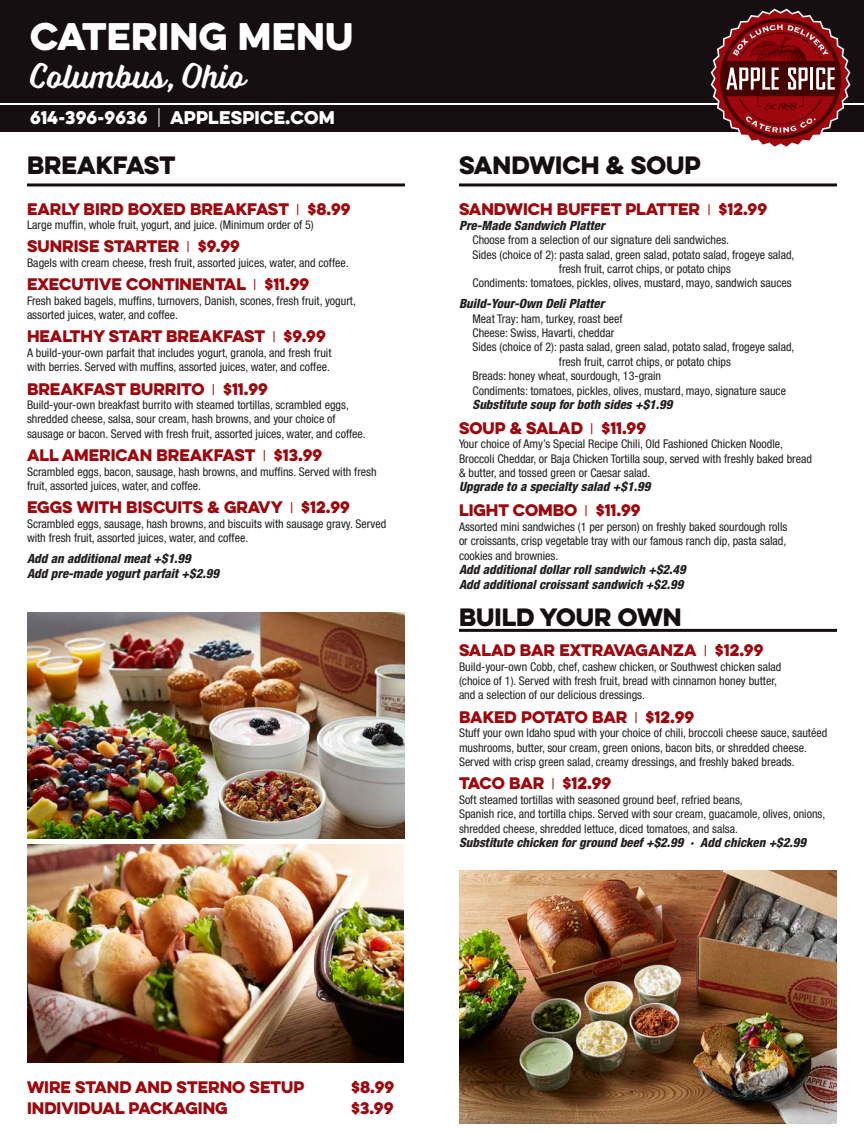
<style>
.page{position:relative;width:864px;height:1134px;background:#fff}
.page>*{position:absolute;margin:0;border:0;box-sizing:border-box;transform-origin:0 0}
.Section_Headers{font:36px "Voltage";color:#fff}
.Section_Headers-2{font:34.5px "Eveleth Clean";letter-spacing:.01em;color:#fff}
.Sandwiches___Wraps{font:22.5px "Eveleth Clean";color:#160f11}
.t1{font:16.5px "Eveleth Clean";letter-spacing:.01em;color:#fff}
.Copy{font:15px "Eveleth Clean";color:#9d070d}
.Sides-AddOns{font:italic 800 condensed 12.75px "Helvetica Neue LT Std";color:#231f20}
.Copy-2{font:condensed 12px/14.4px "Helvetica Neue LT Std";color:#231f20}
.s1{font-weight:100}
.s2{font-family:"Helvetica Neue LT Std";font-stretch:condensed}
</style>
<div class="page">
<hr style="left:27px;top:183px;width:378px;height:3px;background:#160f11">
<hr style="left:459px;top:183px;width:378px;height:3px;background:#160f11">
<hr style="left:459px;top:629px;width:378px;height:3px;background:#160f11">
<div style="left:0;top:0;width:864px;height:103px;background:#160f11"></div>
<div style="left:0;top:105px;width:864px;height:27px;background:#160f11"></div>
<svg style="left:711px;top:9px;width:140px;height:138px"></svg>
<img style="left:27px;top:612px;width:378px;height:227px">
<img style="left:27px;top:845px;width:377px;height:218px">
<img style="left:459px;top:870px;width:378px;height:253px">
<p class="Section_Headers-2" style="left:30px;top:10px;width:325px">CATERING MENU</p>
<p class="Section_Headers" style="left:30px;top:54px;width:218px">Columbus, Ohio</p>
<p class="t1" style="left:30px;top:105px;width:306px">614-396-9636 <span class="s1">|</span> APPLESPICE.COM</p>
<p class="Sandwiches___Wraps" style="left:27px;top:148px;width:150px">BREAKFAST</p>
<p class="Copy" style="left:27px;top:197px;width:325px">EARLY BIRD BOXED BREAKFAST <span class="s2">|</span> $8.99</p>
<p class="Copy-2" style="left:27px;top:217px;width:288px">Large muffin, whole fruit, yogurt, and juice. (Minimum order of 5)</p>
<p class="Copy" style="left:27px;top:235px;width:214px">SUNRISE STARTER <span class="s2">|</span> $9.99</p>
<p class="Copy-2" style="left:27px;top:255px;width:323px">Bagels with cream cheese, fresh fruit, assorted juices, water, and coffee.</p>
<p class="Copy" style="left:27px;top:273px;width:284px">EXECUTIVE CONTINENTAL <span class="s2">|</span> $11.99</p>
<p class="Copy-2" style="left:27px;top:293px;width:330px">Fresh baked bagels, muffins, turnovers, Danish, scones, fresh fruit, yogurt, assorted juices, water, and coffee.</p>
<p class="Copy" style="left:27px;top:325px;width:300px">HEALTHY START BREAKFAST <span class="s2">|</span> $9.99</p>
<p class="Copy-2" style="left:27px;top:345px;width:306px">A build-your-own parfait that includes yogurt, granola, and fresh fruit with berries. Served with muffins, assorted juices, water, and coffee.</p>
<p class="Copy" style="left:27px;top:377px;width:242px">BREAKFAST BURRITO <span class="s2">|</span> $11.99</p>
<p class="Copy-2" style="left:27px;top:397px;width:340px">Build-your-own breakfast burrito with steamed tortillas, scrambled eggs, shredded cheese, salsa, sour cream, hash browns, and your choice of sausage or bacon. Served with fresh fruit, assorted juices, water, and coffee.</p>
<p class="Copy" style="left:27px;top:444px;width:297px">ALL AMERICAN BREAKFAST <span class="s2">|</span> $13.99</p>
<p class="Copy-2" style="left:27px;top:464px;width:351px">Scrambled eggs, bacon, sausage, hash browns, and muffins. Served with fresh fruit, assorted juices, water, and coffee.</p>
<p class="Copy" style="left:27px;top:496px;width:324px">EGGS WITH BISCUITS &amp; GRAVY <span class="s2">|</span> $12.99</p>
<p class="Copy-2" style="left:27px;top:516px;width:361px">Scrambled eggs, sausage, hash browns, and biscuits with sausage gravy. Served with fresh fruit, assorted juices, water, and coffee.</p>
<p class="Sides-AddOns" style="left:27px;top:550px;width:165px">Add an additional meat +$1.99</p>
<p class="Sides-AddOns" style="left:27px;top:566px;width:194px">Add pre-made yogurt parfait +$2.99</p>
<p class="Sandwiches___Wraps" style="left:459px;top:148px;width:243px">SANDWICH &amp; SOUP</p>
<p class="Copy" style="left:459px;top:197px;width:310px">SANDWICH BUFFET PLATTER <span class="s2">|</span> $12.99</p>
<p class="Sides-AddOns" style="left:459px;top:217px;width:147px">Pre-Made Sandwich Platter</p>
<p class="Copy-2" style="left:472px;top:233px;width:258px">Choose from a selection of our signature deli sandwiches.</p>
<p class="Copy-2" style="left:472px;top:247px;width:324px">Sides (choice of 2): pasta salad, green salad, potato salad, frogeye salad,</p>
<p class="Copy-2" style="left:559px;top:262px;width:174px">fresh fruit, carrot chips, or potato chips</p>
<p class="Copy-2" style="left:472px;top:276px;width:321px">Condiments: tomatoes, pickles, olives, mustard, mayo, sandwich sauces</p>
<p class="Sides-AddOns" style="left:459px;top:296px;width:147px">Build-Your-Own Deli Platter</p>
<p class="Copy-2" style="left:472px;top:311px;width:152px">Meat Tray: ham, turkey, roast beef</p>
<p class="Copy-2" style="left:472px;top:325px;width:143px">Cheese: Swiss, Havarti, cheddar</p>
<p class="Copy-2" style="left:472px;top:340px;width:324px">Sides (choice of 2): pasta salad, green salad, potato salad, frogeye salad,</p>
<p class="Copy-2" style="left:559px;top:354px;width:174px">fresh fruit, carrot chips, or potato chips</p>
<p class="Copy-2" style="left:472px;top:369px;width:190px">Breads: honey wheat, sourdough, 13-grain</p>
<p class="Copy-2" style="left:472px;top:383px;width:315px">Condiments: tomatoes, pickles, olives, mustard, mayo, signature sauce</p>
<p class="Sides-AddOns" style="left:472px;top:396px;width:202px">Substitute soup for both sides +$1.99</p>
<p class="Copy" style="left:459px;top:416px;width:189px">SOUP &amp; SALAD <span class="s2">|</span> $11.99</p>
<p class="Copy-2" style="left:459px;top:437px;width:355px">Your choice of Amy’s Special Recipe Chili, Old Fashioned Chicken Noodle,<br>Broccoli Cheddar, or Baja Chicken Tortilla soup, served with freshly baked bread &amp; butter, and tossed green or Caesar salad.</p>
<p class="Sides-AddOns" style="left:459px;top:479px;width:193px">Upgrade to a specialty salad +$1.99</p>
<p class="Copy" style="left:459px;top:499px;width:183px">LIGHT COMBO <span class="s2">|</span> $11.99</p>
<p class="Copy-2" style="left:459px;top:519px;width:330px;text-align:justify">Assorted mini sandwiches (1 per person) on freshly baked sourdough rolls or croissants, crisp vegetable tray with our famous ranch dip, pasta salad, cookies and brownies.</p>
<p class="Sides-AddOns" style="left:459px;top:561px;width:228px">Add additional dollar roll sandwich +$2.49</p>
<p class="Sides-AddOns" style="left:459px;top:577px;width:226px">Add additional croissant sandwich +$2.99</p>
<p class="Sandwiches___Wraps" style="left:459px;top:599px;width:224px">BUILD YOUR OWN</p>
<p class="Copy" style="left:459px;top:639px;width:306px">SALAD BAR EXTRAVAGANZA <span class="s2">|</span> $12.99</p>
<p class="Copy-2" style="left:459px;top:659px;width:324px">Build-your-own Cobb, chef, cashew chicken, or Southwest chicken salad (choice of 1). Served with fresh fruit, bread with cinnamon honey butter, and a selection of our delicious dressings.</p>
<p class="Copy" style="left:459px;top:705px;width:237px">BAKED POTATO BAR <span class="s2">|</span> $12.99</p>
<p class="Copy-2" style="left:459px;top:726px;width:370px">Stuff your own Idaho spud with your choice of chili, broccoli cheese sauce, sautéed mushrooms, butter, sour cream, green onions, bacon bits, or shredded cheese.<br>Served with crisp green salad, creamy dressings, and freshly baked breads.</p>
<p class="Copy" style="left:459px;top:772px;width:154px">TACO BAR <span class="s2">|</span> $12.99</p>
<p class="Copy-2" style="left:459px;top:792px;width:368px">Soft steamed tortillas with seasoned ground beef, refried beans,<br>Spanish rice, and tortilla chips. Served with sour cream, guacamole, olives, onions, shredded cheese, shredded lettuce, diced tomatoes, and salsa.</p>
<p class="Sides-AddOns" style="left:459px;top:835px;width:349px">Substitute chicken for ground beef +$2.99 · Add chicken +$2.99</p>
<p class="Copy" style="left:27px;top:1076px;width:279px">WIRE STAND AND STERNO SETUP</p>
<p class="Copy" style="left:351px;top:1076px;width:45px">$8.99</p>
<p class="Copy" style="left:27px;top:1096px;width:202px">INDIVIDUAL PACKAGING</p>
<p class="Copy" style="left:351px;top:1096px;width:44px">$3.99</p>
</div>
